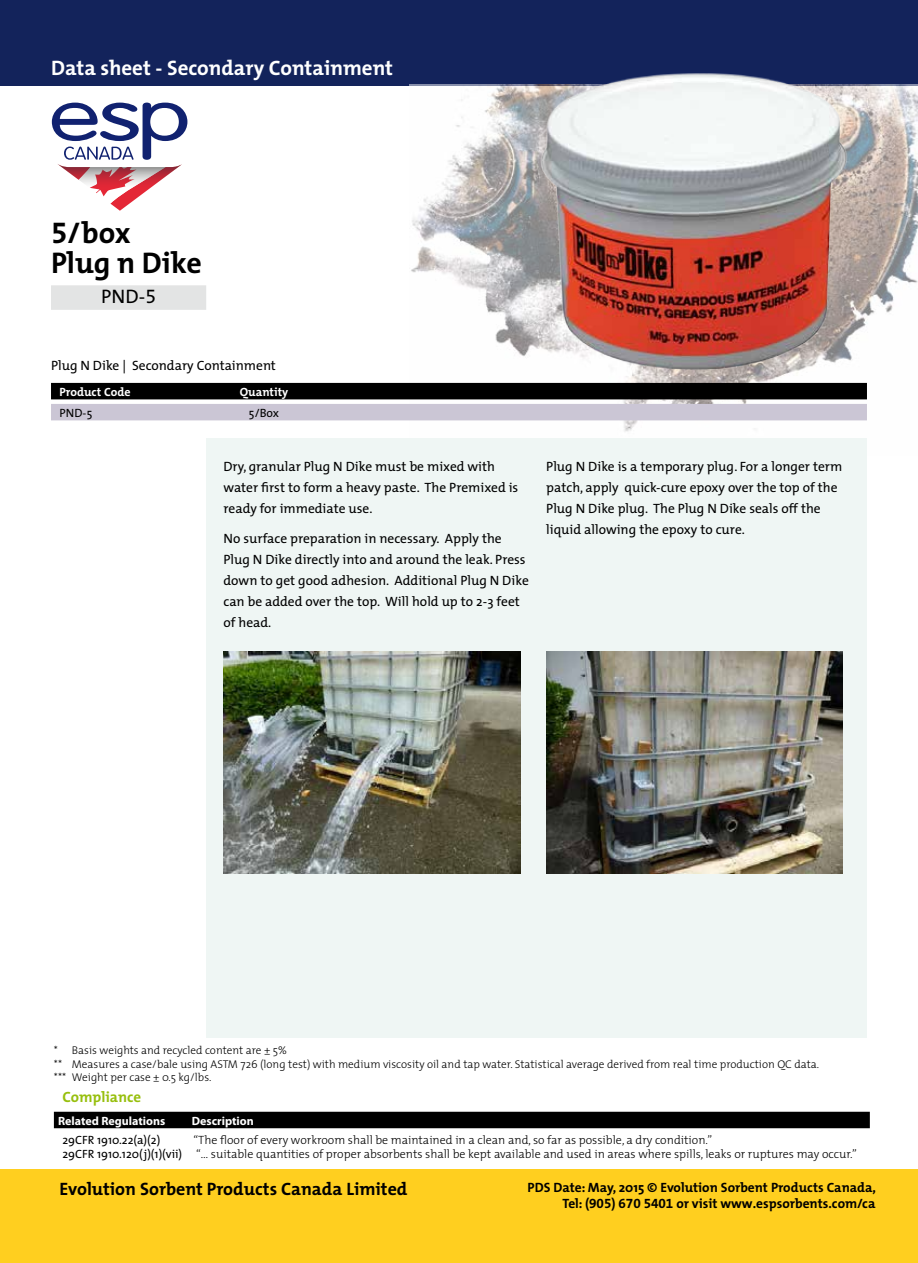
<style>
.page{position:relative;width:918px;height:1263px;background:#fff}
.page>*{position:absolute;margin:0;border:0;box-sizing:border-box;transform-origin:0 0}
.t1{font:700 30px/30px "The Mix";color:#000}
.t2{font:700 21px "The Mix";color:#fff}
.t3{font:19.65px "The Mix";color:#000}
.t4{font:700 18px "The Mix";color:#000}
.t5{font:700 15px "The Mix";color:#97bf0d}
.t6{font:13.5px/21px "The Mix";color:#000}
.t7{font:700 13.5px/16.2px "The Mix";color:#000;text-align:right}
.t8{font:300 12px/13.5px "The Mix";color:#000}
.t9{font:700 12px "Myriad Pro";color:#fff}
.t10{font:12px "The Mix";color:#000}
.t11{font:700 12px "The Mix";color:#fff}
.t12{font:300 11.25px/13.5px "The Mix";color:#000}
.s1{font-family:"The Mix Bold Expert";font-weight:400}
.s2{font-family:"The Mix Expert"}
.s3{font-weight:400}
</style>
<div class="page">
<div style="left:0;top:0;width:918px;height:85px;background:#13235b"></div>
<div style="left:0;top:1169px;width:918px;height:94px;background:#ffcf1f"></div>
<svg style="left:52px;top:103px;width:135px;height:108px"></svg>
<div style="left:54px;top:1112px;width:816px;height:16px;background:#000"></div>
<img style="left:410px;top:84px;width:508px;height:348px">
<div style="left:206px;top:438px;width:661px;height:599px;background:#eff6f4"></div>
<div style="left:51px;top:383px;width:816px;height:16px;background:#000"></div>
<div style="left:51px;top:404px;width:816px;height:16px;background:#cbc6d5"></div>
<div style="left:51px;top:285px;width:155px;height:25px;background:#e3e4e4"></div>
<img style="left:517px;top:73px;width:349px;height:308px">
<img style="left:546px;top:651px;width:297px;height:222px">
<img style="left:224px;top:651px;width:296px;height:222px">
<h2 class="t2" style="left:51px;top:50px;width:344px">Data sheet - Secondary Containment</h2>
<h1 class="t1" style="left:51px;top:217px;width:152px"><span class="s1">5</span>/box<br>Plug n Dike</h1>
<h3 class="t3" style="left:101px;top:280px;width:57px">PND-<span class="s2">5</span></h3>
<p class="t6" style="left:51px;top:355px;width:226px">Plug N Dike | Secondary Containment</p>
<p class="t11" style="left:60px;top:382px;width:73px">Product Code</p>
<p class="t11" style="left:240px;top:382px;width:50px">Quantity</p>
<p class="t10" style="left:60px;top:403px;width:34px">PND-5</p>
<p class="t10" style="left:249px;top:403px;width:32px">5/Box</p>
<p class="t6" style="left:224px;top:456px;width:296px">Dry, granular Plug N Dike must be mixed with water first to form a heavy paste. The Premixed is ready for immediate use.</p>
<p class="t6" style="left:224px;top:527px;width:307px">No surface preparation in necessary. Apply the Plug N Dike directly into and around the leak. Press down to get good adhesion. Additional Plug N Dike can be added over the top. Will hold up to 2-3 feet of head.</p>
<p class="t6" style="left:546px;top:456px;width:298px">Plug N Dike is a temporary plug. For a longer term patch, apply quick-cure epoxy over the top of the Plug N Dike plug. The Plug N Dike seals off the liquid allowing the epoxy to cure.</p>
<p class="t12" style="left:54px;top:1043px;width:767px">* Basis weights and recycled content are ± 5%<br>** Measures a case/bale using ASTM 726 (long test) with medium viscosity oil and tap water. Statistical average derived from real time production QC data. *** Weight per case ± 0.5 kg/lbs.</p>
<p class="t5" style="left:62px;top:1085px;width:80px">Compliance</p>
<p class="t9" style="left:58px;top:1114px;width:109px">Related Regulations</p>
<p class="t9" style="left:192px;top:1114px;width:63px">Description</p>
<p class="t10" style="left:62px;top:1130px;width:99px">29CFR 1910.22(a)(2)</p>
<p class="t8" style="left:62px;top:1133px;width:796px;text-indent:131px">“The floor of every workroom shall be maintained in a clean and, so far as possible, a dry condition.”<br><span class="s3">29CFR 1910.120(j)(1)(vii)</span> “… suitable quantities of proper absorbents shall be kept available and used in areas where spills, leaks or ruptures may occur.”</p>
<h3 class="t4" style="left:60px;top:1174px;width:349px">Evolution Sorbent Products Canada Limited</h3>
<p class="t7" style="left:528px;top:1179px;width:350px">PDS Date: May, 2015 © Evolution Sorbent Products Canada,<br>Tel: <span class="s1">(905) 670 5401</span> or visit www.espsorbents.com/ca</p>
</div>
